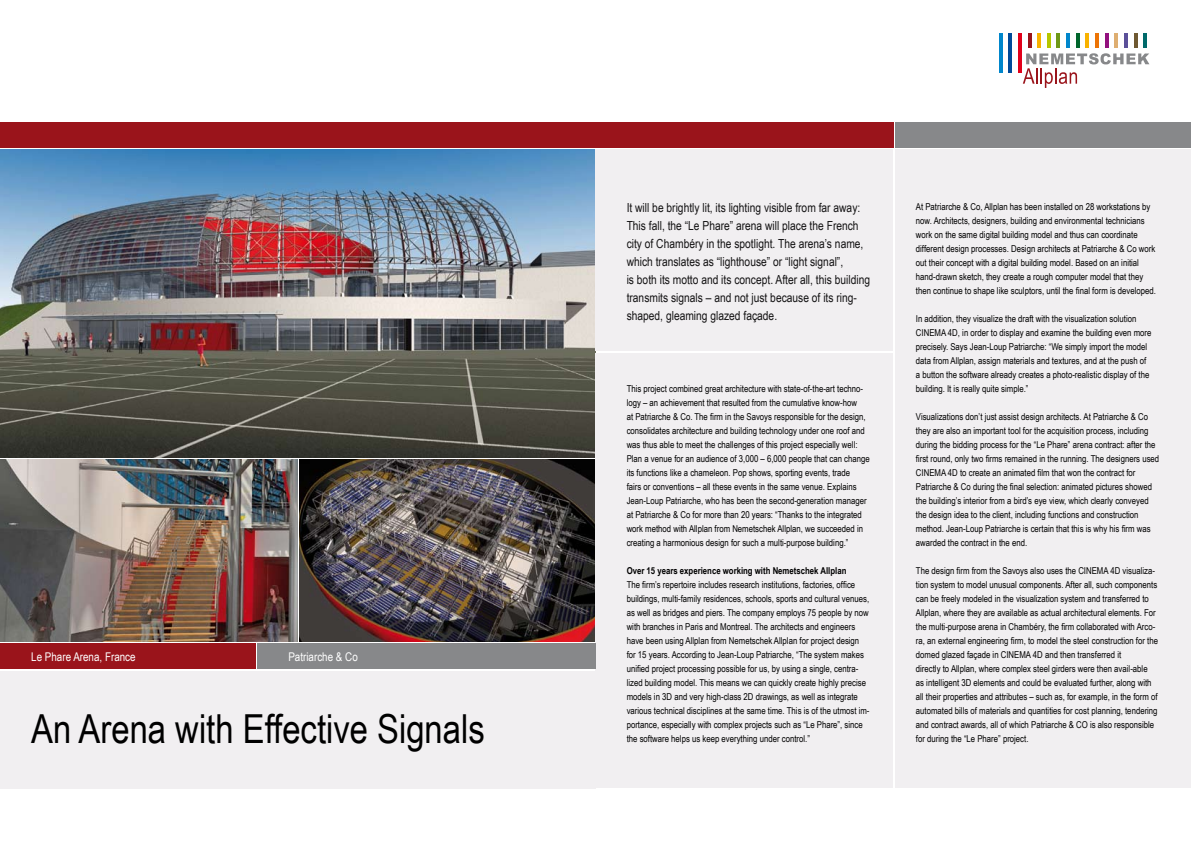
<style>
.page{position:relative;width:1191px;height:842px;background:#fff}
.page>*{position:absolute;margin:0;border:0;box-sizing:border-box;transform-origin:0 0}
.t1{font:40px "Arial Narrow";color:#000}
.t2{font:12.5px/18px "Arial Narrow";color:#141314}
.t3{font:12px "Arial Narrow";color:#fff}
.t4{font:9.5px/14px "Arial Narrow";color:#000}
.t5{font:700 9.5px "Arial Narrow";color:#000}
</style>
<div class="page">
<img style="left:0;top:149px;width:595px;height:309px">
<img style="left:0;top:460px;width:298px;height:181px">
<img style="left:300px;top:460px;width:295px;height:181px">
<div style="left:595px;top:353px;width:298px;height:435px;background:#f1eff1"></div>
<div style="left:595px;top:149px;width:298px;height:202px;background:#f1eff1"></div>
<div style="left:895px;top:149px;width:296px;height:639px;background:#f1eff1"></div>
<div style="left:895px;top:122px;width:296px;height:25px;background:#87888a"></div>
<div style="left:0;top:671px;width:595px;height:117px;background:#f1eff1"></div>
<div style="left:0;top:122px;width:893px;height:25px;background:#9a141b"></div>
<div style="left:257px;top:643px;width:338px;height:26px;background:#87888a"></div>
<div style="left:0;top:643px;width:255px;height:26px;background:#9a141b"></div>
<hr style="left:1008px;top:34px;width:4px;height:39px;background:#004a99">
<hr style="left:1047px;top:34px;width:3px;height:14px;background:#b6c600">
<hr style="left:1018px;top:34px;width:3px;height:39px;background:#e2001a">
<hr style="left:999px;top:34px;width:3px;height:39px;background:#0086cb">
<hr style="left:1037px;top:34px;width:3px;height:14px;background:#f9b200">
<hr style="left:1056px;top:34px;width:4px;height:14px;background:#6e9818">
<hr style="left:1028px;top:34px;width:3px;height:14px;background:#9a141b">
<hr style="left:1076px;top:34px;width:3px;height:14px;background:#00662c">
<hr style="left:1085px;top:34px;width:4px;height:14px;background:#f9b200">
<hr style="left:1066px;top:34px;width:3px;height:14px;background:#0086cb">
<hr style="left:1105px;top:34px;width:3px;height:14px;background:#93117e">
<hr style="left:1095px;top:34px;width:3px;height:14px;background:#ec7405">
<hr style="left:1114px;top:34px;width:3px;height:14px;background:#deae71">
<hr style="left:1124px;top:34px;width:3px;height:14px;background:#5b5099">
<hr style="left:1143px;top:34px;width:3px;height:14px;background:#006a6b">
<svg style="left:1134px;top:34px;width:3px;height:14px"></svg>
<svg style="left:1022px;top:53px;width:127px;height:35px"></svg>
<p class="t3" style="left:31px;top:648px;width:106px">Le Phare Arena, France</p>
<p class="t3" style="left:288px;top:648px;width:71px">Patriarche &amp; Co</p>
<h1 class="t1" style="left:31px;top:699px;width:455px">An Arena with Effective Signals</h1>
<p class="t2" style="left:626px;top:198px;width:245px">It will be brightly lit, its lighting visible from far away:<br>This fall, the “Le Phare” arena will place the French city of Chambéry in the spotlight. The arena’s name, which translates as “lighthouse” or “light signal”,<br>is both its motto and its concept. After all, this building transmits signals – and not just because of its ring&shy;shaped, gleaming glazed façade.</p>
<p class="t4" style="left:626px;top:381px;width:244px">This project combined great architecture with state-of-the-art techno&shy;logy – an achievement that resulted from the cumulative know-how<br>at Patriarche &amp; Co. The firm in the Savoys responsible for the design, consolidates architecture and building technology under one roof and was thus able to meet the challenges of this project especially well:<br>Plan a venue for an audience of 3,000 – 6,000 people that can change its functions like a chameleon. Pop shows, sporting events, trade<br>fairs or conventions – all these events in the same venue. Explains Jean-Loup Patriarche, who has been the second-generation manager at Patriarche &amp; Co for more than 20 years: “Thanks to the integrated work method with Allplan from Nemetschek Allplan, we succeeded in creating a harmonious design for such a multi-purpose building.”</p>
<p class="t5" style="left:626px;top:563px;width:221px">Over 15 years experience working with Nemetschek Allplan</p>
<p class="t4" style="left:626px;top:577px;width:244px">The firm’s repertoire includes research institutions, factories, office buildings, multi-family residences, schools, sports and cultural venues, as well as bridges and piers. The company employs 75 people by now with branches in Paris and Montreal. The architects and engineers have been using Allplan from Nemetschek Allplan for project design for 15 years. According to Jean-Loup Patriarche, “The system makes unified project processing possible for us, by using a single, centra&shy;lized building model. This means we can quickly create highly precise models in 3D and very high-class 2D drawings, as well as integrate various technical disciplines at the same time. This is of the utmost im&shy;portance, especially with complex projects such as “Le Phare”, since the software helps us keep everything under control.”</p>
<p class="t4" style="left:916px;top:199px;width:241px">At Patriarche &amp; Co, Allplan has been installed on 28 workstations by now. Architects, designers, building and environmental technicians work on the same digital building model and thus can coordinate different design processes. Design architects at Patriarche &amp; Co work out their concept with a digital building model. Based on an initial hand-drawn sketch, they create a rough computer model that they then continue to shape like sculptors, until the final form is developed.</p>
<p class="t4" style="left:916px;top:311px;width:237px">In addition, they visualize the draft with the visualization solution CINEMA 4D, in order to display and examine the building even more precisely. Says Jean-Loup Patriarche: “We simply import the model data from Allplan, assign materials and textures, and at the push of a button the software already creates a photo-realistic display of the building. It is really quite simple.”</p>
<p class="t4" style="left:916px;top:409px;width:245px">Visualizations don’t just assist design architects. At Patriarche &amp; Co they are also an important tool for the acquisition process, including during the bidding process for the “Le Phare” arena contract: after the first round, only two firms remained in the running. The designers used CINEMA 4D to create an animated film that won the contract for Patriarche &amp; Co during the final selection: animated pictures showed the building’s interior from a bird’s eye view, which clearly conveyed the design idea to the client, including functions and construction method. Jean-Loup Patriarche is certain that this is why his firm was awarded the contract in the end.</p>
<p class="t4" style="left:916px;top:563px;width:244px">The design firm from the Savoys also uses the CINEMA 4D visualiza&shy;tion system to model unusual components. After all, such components can be freely modeled in the visualization system and transferred to Allplan, where they are available as actual architectural elements. For the multi-purpose arena in Chambéry, the firm collaborated with Arco&shy;ra, an external engineering firm, to model the steel construction for the domed glazed façade in CINEMA 4D and then transferred it<br>directly to Allplan, where complex steel girders were then avail-able as intelligent 3D elements and could be evaluated further, along with all their properties and attributes – such as, for example, in the form of automated bills of materials and quantities for cost planning, tendering and contract awards, all of which Patriarche &amp; CO is also responsible</p>
<p class="t4" style="left:916px;top:731px;width:114px">for during the “Le Phare” project.</p>
</div>
